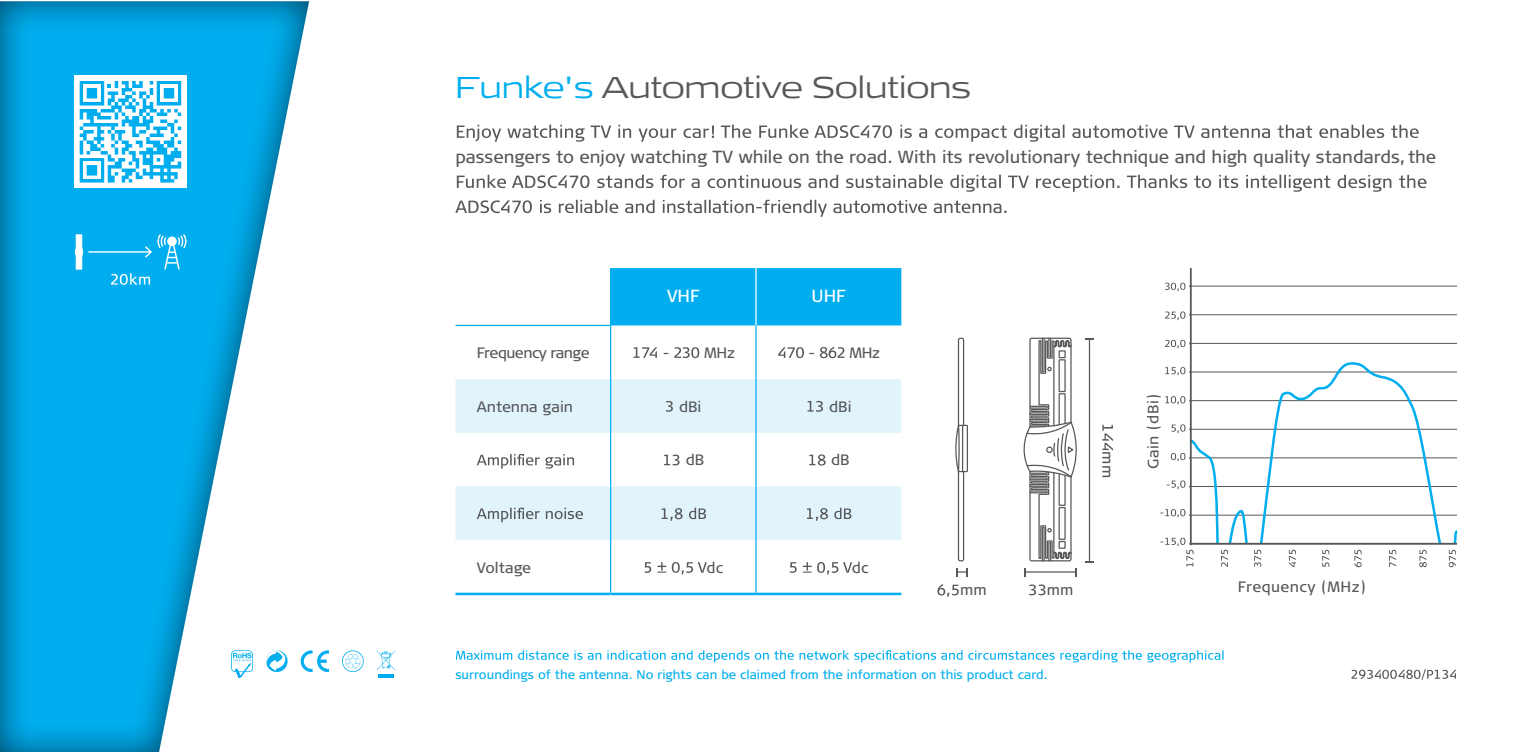
<style>
.page{position:relative;width:1530px;height:752px;background:#fff}
.page>*{position:absolute;margin:0;border:0;box-sizing:border-box;transform-origin:0 0}
.t1{font:300 30px "Signa Pro Extd";color:#57585a}
.t2{font:17.5px "Signa Pro";color:#57585a}
.t3{font:17.5px "Signa Pro";color:#fff}
.t4{font:15px "Signa Pro";color:#57585a}
.t5{font:15px "Signa Pro";letter-spacing:-.035em;color:#57585a}
.t6{font:15px "Signa Pro";letter-spacing:.025em;color:#57585a}
.t7{font:12.5px "Signa Pro";color:#00aeef}
.t8{font:10px "Signa Pro";color:#57585a}
.s1{color:#00aeef}
</style>
<div class="page">
<img style="left:0;top:1px;width:309px;height:750px">
<div style="left:74px;top:76px;width:112px;height:112px;background:#fff"></div>
<div style="left:76px;top:77px;width:109px;height:109px;background:linear-gradient(to right,#fff,#fff)"></div>
<svg style="left:80px;top:81px;width:101px;height:101px"></svg>
<svg style="left:456px;top:650px;width:767px;height:12px"></svg>
<svg style="left:1351px;top:669px;width:105px;height:10px"></svg>
<svg style="left:231px;top:650px;width:22px;height:28px"></svg>
<hr style="left:378px;top:674px;width:16px;height:3px;background:#00aeef">
<svg style="left:377px;top:650px;width:18px;height:20px"></svg>
<svg style="left:300px;top:650px;width:29px;height:21px"></svg>
<svg style="left:342px;top:650px;width:22px;height:21px"></svg>
<svg style="left:266px;top:650px;width:21px;height:21px"></svg>
<svg style="left:74px;top:234px;width:112px;height:51px"></svg>
<div style="left:611px;top:268px;width:290px;height:57px;background:#00aeef"></div>
<svg style="left:455px;top:379px;width:446px;height:161px;fill:#e1f4fc"></svg>
<hr style="left:610px;top:326px;width:1px;height:53px;background:#00aeef">
<hr style="left:610px;top:379px;width:1px;height:53px;background:#00aeef">
<hr style="left:610px;top:432px;width:1px;height:54px;background:#00aeef">
<hr style="left:610px;top:486px;width:1px;height:54px;background:#00aeef">
<hr style="left:610px;top:540px;width:1px;height:52px;background:#00aeef">
<hr style="left:455px;top:324px;width:156px;height:2px;background:#00aeef">
<hr style="left:610px;top:268px;width:1px;height:56px;background:#00aeef">
<hr style="left:455px;top:592px;width:155px;height:3px;background:#00aeef">
<hr style="left:610px;top:592px;width:146px;height:3px;background:#00aeef">
<hr style="left:756px;top:592px;width:145px;height:3px;background:#00aeef">
<hr style="left:755px;top:268px;width:1px;height:57px;background:#fff">
<hr style="left:755px;top:325px;width:1px;height:54px;background:#00aeef">
<hr style="left:755px;top:379px;width:1px;height:53px;background:#00aeef">
<hr style="left:755px;top:432px;width:1px;height:54px;background:#00aeef">
<hr style="left:755px;top:486px;width:1px;height:54px;background:#00aeef">
<hr style="left:755px;top:540px;width:1px;height:52px;background:#00aeef">
<svg style="left:633px;top:347px;width:24px;height:10px"></svg>
<svg style="left:674px;top:347px;width:25px;height:11px"></svg>
<svg style="left:778px;top:347px;width:26px;height:11px"></svg>
<svg style="left:819px;top:347px;width:25px;height:11px"></svg>
<svg style="left:666px;top:400px;width:7px;height:11px"></svg>
<svg style="left:807px;top:400px;width:16px;height:11px"></svg>
<svg style="left:477px;top:454px;width:97px;height:14px"></svg>
<svg style="left:664px;top:454px;width:15px;height:11px"></svg>
<svg style="left:809px;top:454px;width:16px;height:11px"></svg>
<svg style="left:477px;top:507px;width:106px;height:15px"></svg>
<svg style="left:661px;top:507px;width:45px;height:13px"></svg>
<svg style="left:807px;top:507px;width:44px;height:13px"></svg>
<svg style="left:644px;top:562px;width:62px;height:12px"></svg>
<svg style="left:790px;top:562px;width:62px;height:12px"></svg>
<hr style="left:1190px;top:371px;width:266px;height:1px;background:#57585a">
<hr style="left:1190px;top:400px;width:266px;height:1px;background:#57585a">
<hr style="left:1190px;top:428px;width:266px;height:1px;background:#57585a">
<hr style="left:1190px;top:457px;width:266px;height:1px;background:#57585a">
<hr style="left:1190px;top:486px;width:266px;height:1px;background:#57585a">
<hr style="left:1190px;top:514px;width:266px;height:1px;background:#57585a">
<hr style="left:1190px;top:285px;width:266px;height:1px;background:#57585a">
<hr style="left:1190px;top:314px;width:266px;height:1px;background:#57585a">
<hr style="left:1190px;top:343px;width:266px;height:1px;background:#57585a">
<svg style="left:1165px;top:339px;width:5px;height:8px"></svg>
<svg style="left:1170px;top:339px;width:5px;height:8px"></svg>
<svg style="left:1180px;top:339px;width:5px;height:8px"></svg>
<svg style="left:1165px;top:311px;width:21px;height:7px"></svg>
<svg style="left:1165px;top:282px;width:5px;height:8px"></svg>
<svg style="left:1170px;top:282px;width:5px;height:8px"></svg>
<svg style="left:1180px;top:282px;width:5px;height:8px"></svg>
<svg style="left:1448px;top:530px;width:10px;height:37px"></svg>
<svg style="left:1165px;top:361px;width:277px;height:206px"></svg>
<hr style="left:1189px;top:268px;width:2px;height:275px;background:#57585a">
<hr style="left:1190px;top:542px;width:266px;height:2px;background:#57585a">
<svg style="left:956px;top:568px;width:11px;height:7px"></svg>
<svg style="left:1102px;top:424px;width:10px;height:26px"></svg>
<svg style="left:1029px;top:584px;width:16px;height:11px"></svg>
<svg style="left:1023px;top:337px;width:70px;height:238px"></svg>
<svg style="left:955px;top:337px;width:13px;height:224px"></svg>
<hr style="left:961px;top:425px;width:2px;height:46px;background:#57585a">
<svg style="left:937px;top:584px;width:8px;height:11px"></svg>
<svg style="left:952px;top:584px;width:6px;height:11px"></svg>
<svg style="left:457px;top:125px;width:961px;height:17px"></svg>
<svg style="left:457px;top:175px;width:969px;height:17px"></svg>
<svg style="left:455px;top:200px;width:551px;height:17px"></svg>
<h1 class="t1" style="left:455px;top:66px;width:517px"><span class="s1">Funke's</span> Automotive Solutions</h1>
<p class="t2" style="left:455px;top:144px;width:982px">passengers to enjoy watching TV while on the road. With its revolutionary technique and high quality standards, the</p>
<p class="t3" style="left:667px;top:284px;width:34px">VHF</p>
<p class="t3" style="left:811px;top:284px;width:36px">UHF</p>
<p class="t5" style="left:477px;top:342px;width:114px">Frequency range</p>
<p class="t4" style="left:662px;top:342px;width:74px">- MHz</p>
<p class="t4" style="left:808px;top:342px;width:73px">- MHz</p>
<p class="t4" style="left:477px;top:396px;width:98px">Antenna gain</p>
<p class="t4" style="left:679px;top:396px;width:24px">dBi</p>
<p class="t4" style="left:829px;top:396px;width:24px">dBi</p>
<p class="t4" style="left:685px;top:449px;width:20px">dB</p>
<p class="t4" style="left:831px;top:449px;width:20px">dB</p>
<p class="t4" style="left:1117px;top:451px;width:28px;rotate:90deg">mm</p>
<p class="t4" style="left:477px;top:556px;width:56px">Voltage</p>
<p class="t4" style="left:706px;top:556px;width:18px">dc</p>
<p class="t4" style="left:851px;top:556px;width:18px">dc</p>
<p class="t4" style="left:946px;top:579px;width:42px">, mm</p>
<p class="t4" style="left:1046px;top:579px;width:28px">mm</p>
<p class="t7" style="left:455px;top:665px;width:593px">surroundings of the antenna. No rights can be claimed from the information on this product card.</p>
<p class="t8" style="left:1176px;top:279px;width:5px">,</p>
<p class="t8" style="left:1176px;top:308px;width:5px">,</p>
<p class="t8" style="left:1176px;top:336px;width:5px">,</p>
<p class="t4" style="left:1142px;top:468px;width:76px;rotate:-90deg">Gain (dBi)</p>
<p class="t8" style="left:1176px;top:363px;width:5px">,</p>
<p class="t8" style="left:1176px;top:392px;width:5px">,</p>
<p class="t8" style="left:1176px;top:421px;width:5px">,</p>
<p class="t8" style="left:1176px;top:449px;width:5px">,</p>
<p class="t8" style="left:1165px;top:477px;width:15px">- ,</p>
<p class="t8" style="left:1159px;top:505px;width:22px">- ,</p>
<p class="t8" style="left:1159px;top:534px;width:22px">- ,</p>
<p class="t6" style="left:1237px;top:576px;width:129px">Frequency (MHz)</p>
</div>
